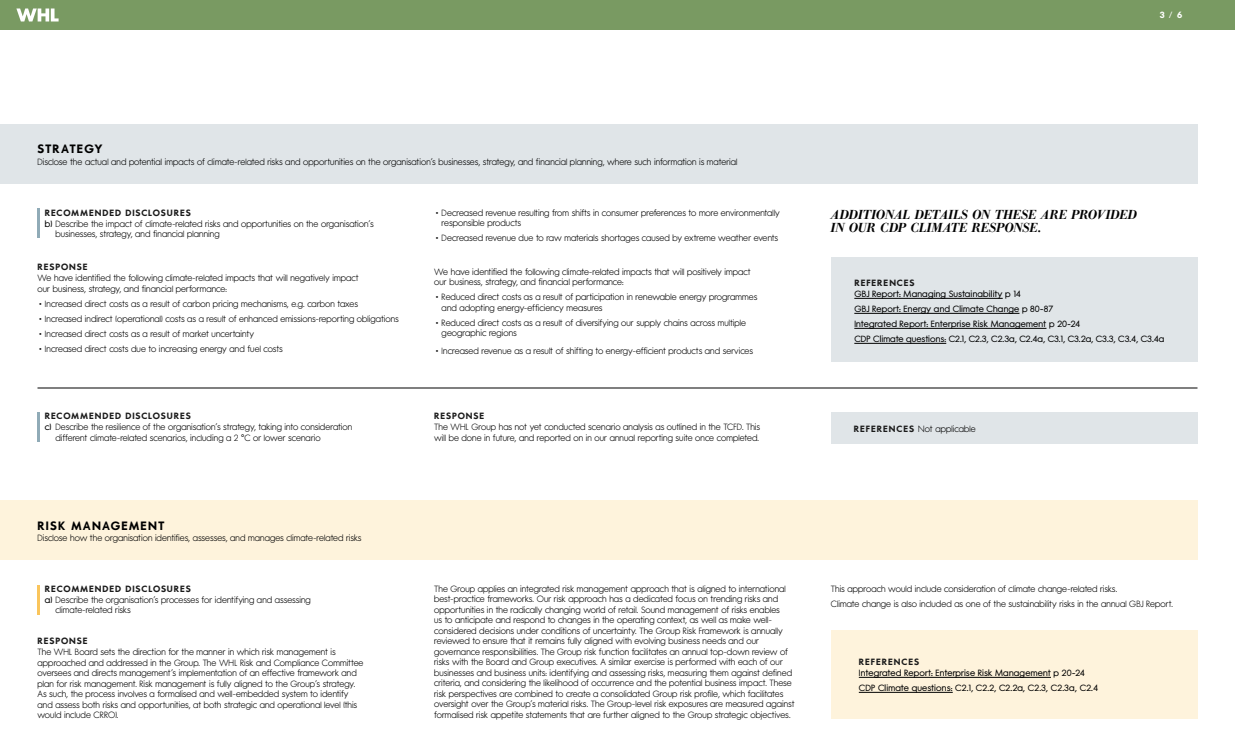
<style>
.page{position:relative;width:1235px;height:755px;background:#fff}
.page>*{position:absolute;margin:0;border:0;box-sizing:border-box;transform-origin:0 0}
.t1{font:italic 500 13px/13px "AT Our Bodoni";color:#000}
.t2{font:600 12px "W Futura";letter-spacing:.085em;color:#000}
.t3{font:300 9px/10.5px "W Futura";letter-spacing:.005em;color:#000}
.t4{font:500 9px/15px "W Futura";letter-spacing:.015em;color:#000}
.t5{font:600 9px "W Futura";letter-spacing:.095em;color:#1a1a1a}
.t6{font:600 9px "W Futura";color:#fff}
.s1{font-weight:500}
.s2{font-family:"AT Our Bodoni";font-weight:700}
.s3{font-weight:600;color:#1a1a1a}
</style>
<div class="page">
<div style="left:0;top:0;width:1235px;height:30px;background:#799a62"></div>
<svg style="left:16px;top:8px;width:43px;height:14px"></svg>
<div style="left:831px;top:412px;width:367px;height:32px;background:#e0e5e8"></div>
<div style="left:0;top:124px;width:1198px;height:60px;background:#e0e5e8"></div>
<div style="left:0;top:500px;width:1198px;height:60px;background:#fef3dc"></div>
<hr style="left:37px;top:208px;width:3px;height:30px;background:#90abb7">
<hr style="left:37px;top:585px;width:3px;height:29px;background:#fac55c">
<hr style="left:37px;top:412px;width:3px;height:30px;background:#90abb7">
<div style="left:831px;top:258px;width:367px;height:104px;background:#e0e5e8"></div>
<div style="left:831px;top:631px;width:367px;height:88px;background:#fef3dc"></div>
<hr style="left:854px;top:298px;width:149px;height:1px;background:#000">
<hr style="left:854px;top:313px;width:165px;height:1px;background:#000">
<hr style="left:854px;top:328px;width:192px;height:1px;background:#000">
<hr style="left:854px;top:343px;width:92px;height:1px;background:#000">
<hr style="left:859px;top:677px;width:192px;height:1px;background:#000">
<hr style="left:859px;top:692px;width:94px;height:1px;background:#000">
<hr style="left:38px;top:388px;width:1160px;height:1px;background:#000">
<p class="t6" style="left:1160px;top:10px;width:24px">3 / 6</p>
<h2 class="t2" style="left:38px;top:142px;width:67px">STRATEGY</h2>
<p class="t3" style="left:38px;top:156px;width:701px">Disclose the actual and potential impacts of climate-related risks and opportunities on the organisation’s businesses, strategy, and financial planning, where such information is material</p>
<p class="t5" style="left:45px;top:207px;width:148px">RECOMMENDED DISCLOSURES</p>
<p class="t3" style="left:45px;top:218px;width:330px"><span class="s1">b)</span> Describe the impact of climate-related risks and opportunities on the organisation’s</p>
<p class="t3" style="left:55px;top:229px;width:166px">businesses, strategy, and financial planning</p>
<p class="t5" style="left:37px;top:261px;width:52px">RESPONSE</p>
<p class="t3" style="left:37px;top:273px;width:323px">We have identified the following climate-related impacts that will negatively impact our business, strategy, and financial performance:</p>
<p class="t3" style="left:37px;top:296px;width:363px;line-height:15px"><span class="s2">·</span> Increased direct costs as a result of carbon pricing mechanisms, e.g. carbon taxes<br><span class="s2">·</span> Increased indirect (operational) costs as a result of enhanced emissions-reporting obligations <span class="s2">·</span> Increased direct costs as a result of market uncertainty<br><span class="s2">·</span> Increased direct costs due to increasing energy and fuel costs</p>
<p class="t5" style="left:45px;top:411px;width:148px">RECOMMENDED DISCLOSURES</p>
<p class="t3" style="left:45px;top:422px;width:309px"><span class="s1">c)</span> Describe the resilience of the organisation’s strategy, taking into consideration</p>
<p class="t3" style="left:55px;top:433px;width:267px">different climate-related scenarios, including a 2 °C or lower scenario</p>
<h2 class="t2" style="left:38px;top:518px;width:129px">RISK MANAGEMENT</h2>
<p class="t3" style="left:38px;top:533px;width:326px">Disclose how the organisation identifies, assesses, and manages climate-related risks</p>
<p class="t3" style="left:442px;top:207px;width:340px;text-indent:-7px"><span class="s2">·</span> Decreased revenue resulting from shifts in consumer preferences to more environmentally responsible products</p>
<p class="t3" style="left:434px;top:233px;width:346px"><span class="s2">·</span> Decreased revenue due to raw materials shortages caused by extreme weather events</p>
<p class="t3" style="left:434px;top:266px;width:318px">We have identified the following climate-related impacts that will positively impact our business, strategy, and financial performance:</p>
<p class="t3" style="left:442px;top:292px;width:317px;text-indent:-7px"><span class="s2">·</span> Reduced direct costs as a result of participation in renewable energy programmes and adopting energy-efficiency measures</p>
<p class="t3" style="left:442px;top:317px;width:306px;text-indent:-7px"><span class="s2">·</span> Reduced direct costs as a result of diversifying our supply chains across multiple geographic regions</p>
<p class="t3" style="left:434px;top:345px;width:320px"><span class="s2">·</span> Increased revenue as a result of shifting to energy-efficient products and services</p>
<p class="t5" style="left:434px;top:411px;width:52px">RESPONSE</p>
<p class="t3" style="left:434px;top:422px;width:327px">The WHL Group has not yet conducted scenario analysis as outlined in the TCFD. This will be done in future, and reported on in our annual reporting suite once completed.</p>
<h1 class="t1" style="left:831px;top:208px;width:308px">ADDITIONAL DETAILS ON THESE ARE PROVIDED<br>IN OUR CDP CLIMATE RESPONSE.</h1>
<p class="t5" style="left:854px;top:277px;width:62px">REFERENCES</p>
<p class="t4" style="left:854px;top:287px;width:311px">GBJ Report: Managing Sustainability p 14<br>GBJ Report: Energy and Climate Change p 80-87<br>Integrated Report: Enterprise Risk Management p 20-24<br>CDP Climate questions: C2.1, C2.3, C2.3a, C2.4a, C3.1, C3.2a, C3.3, C3.4, C3.4a</p>
<p class="t3" style="left:854px;top:424px;width:123px"><span class="s3">REFERENCES</span> Not applicable</p>
<p class="t5" style="left:45px;top:583px;width:148px">RECOMMENDED DISCLOSURES</p>
<p class="t3" style="left:45px;top:595px;width:267px"><span class="s1">a)</span> Describe the organisation’s processes for identifying and assessing</p>
<p class="t3" style="left:56px;top:605px;width:77px">climate-related risks</p>
<p class="t5" style="left:38px;top:635px;width:52px">RESPONSE</p>
<p class="t3" style="left:38px;top:647px;width:328px">The WHL Board sets the direction for the manner in which risk management is approached and addressed in the Group. The WHL Risk and Compliance Committee oversees and directs management’s implementation of an effective framework and plan for risk management. Risk management is fully aligned to the Group’s strategy.<br>As such, the process involves a formalised and well-embedded system to identify and assess both risks and opportunities, at both strategic and operational level (this would include CRRO).</p>
<p class="t3" style="left:434px;top:583px;width:362px">The Group applies an integrated risk management approach that is aligned to international best-practice frameworks. Our risk approach has a dedicated focus on trending risks and opportunities in the radically changing world of retail. Sound management of risks enables<br>us to anticipate and respond to changes in the operating context, as well as make well&shy;considered decisions under conditions of uncertainty. The Group Risk Framework is annually reviewed to ensure that it remains fully aligned with evolving business needs and our governance responsibilities. The Group risk function facilitates an annual top-down review of risks with the Board and Group executives. A similar exercise is performed with each of our businesses and business units: identifying and assessing risks, measuring them against defined criteria, and considering the likelihood of occurrence and the potential business impact. These risk perspectives are combined to create a consolidated Group risk profile, which facilitates oversight over the Group’s material risks. The Group-level risk exposures are measured against formalised risk appetite statements that are further aligned to the Group strategic objectives.</p>
<p class="t3" style="left:831px;top:581px;width:344px;line-height:15px">This approach would include consideration of climate change-related risks.<br>Climate change is also included as one of the sustainability risks in the annual GBJ Report.</p>
<p class="t5" style="left:859px;top:656px;width:62px">REFERENCES</p>
<p class="t4" style="left:859px;top:666px;width:241px">Integrated Report: Enterprise Risk Management p 20-24<br>CDP Climate questions: C2.1, C2.2, C2.2a, C2.3, C2.3a, C2.4</p>
</div>
